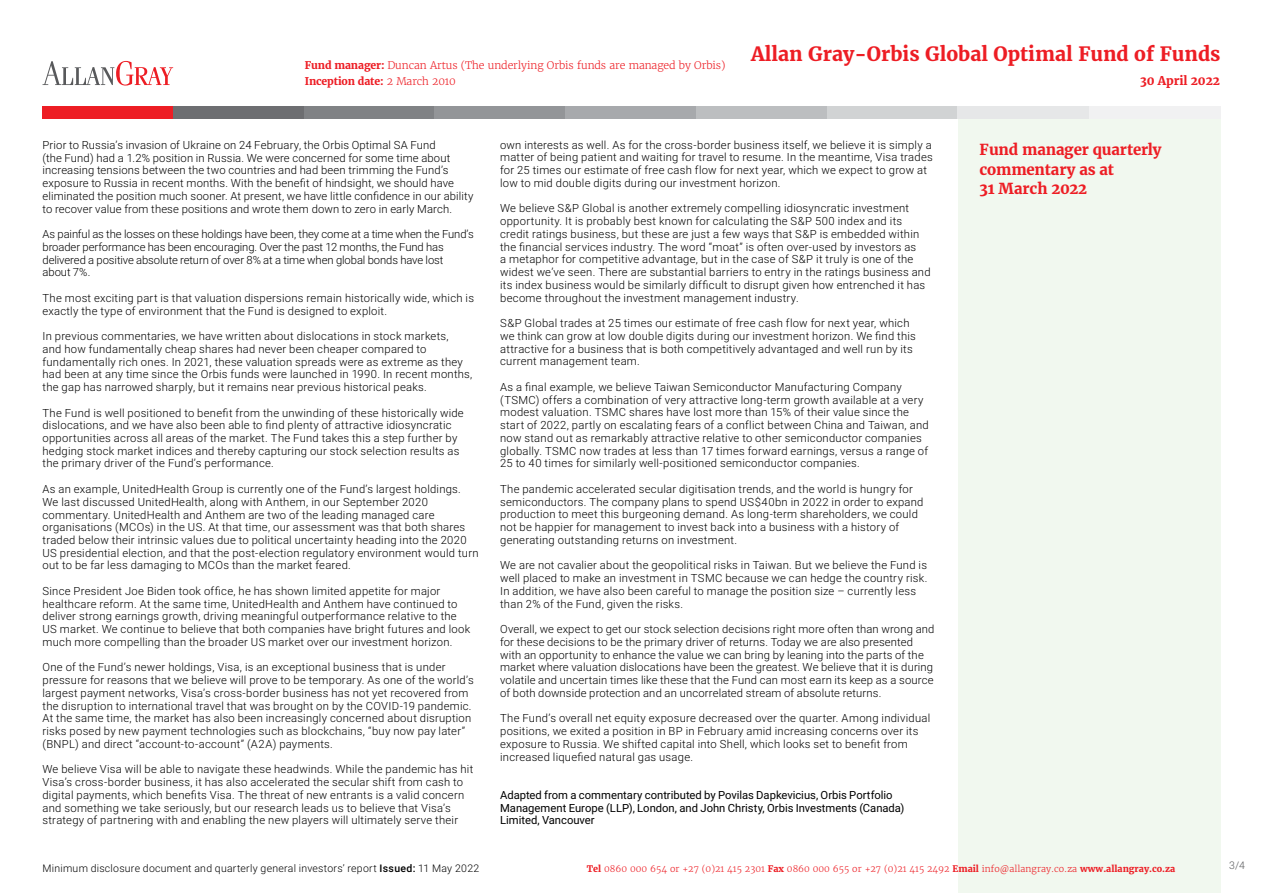
<style>
.page{position:relative;width:1263px;height:893px;background:#fff}
.page>*{position:absolute;margin:0;border:0;box-sizing:border-box;transform-origin:0 0}
.t1{font:700 19.5px "Merriweather";color:#ed1d24}
.t2{font:700 15px/19.5px "Merriweather";letter-spacing:-.01em;color:#ed1d24}
.t3{font:700 12px "Merriweather";letter-spacing:-.01em;color:#ed1d24}
.t4{font:300 11.25px/12.8px "Roboto";letter-spacing:.02em;color:#000}
.t5{font:300 11.25px/12.8px "Roboto";letter-spacing:-.005em;color:#000}
.t6{font:11.25px/12.8px "Roboto";color:#000}
.t7{font:300 10.5px/16.5px "Merriweather";letter-spacing:-.01em;color:#ed1d24}
.t8{font:300 10.5px "Roboto";letter-spacing:.025em;color:#000}
.t9{font:300 10.5px "Roboto";color:#58595b}
.t10{font:300 9px "Merriweather";color:#ed1d24}
.s1{font-weight:700}
.s2{font-weight:500}
</style>
<div class="page">
<div style="left:958px;top:119px;width:262px;height:774px;background:#f1f8ef"></div>
<div style="left:43px;top:106px;width:131px;height:13px;background:#ed1d24"></div>
<div style="left:1089px;top:106px;width:131px;height:13px;background:#f1f1f2"></div>
<div style="left:173px;top:106px;width:132px;height:13px;background:#6d6e71"></div>
<div style="left:304px;top:106px;width:131px;height:13px;background:#808285"></div>
<div style="left:435px;top:106px;width:131px;height:13px;background:#939598"></div>
<div style="left:565px;top:106px;width:132px;height:13px;background:#a7a9ac"></div>
<div style="left:696px;top:106px;width:132px;height:13px;background:#bcbec0"></div>
<div style="left:827px;top:106px;width:131px;height:13px;background:#d1d3d4"></div>
<div style="left:958px;top:106px;width:131px;height:13px;background:#e6e7e8"></div>
<svg style="left:43px;top:61px;width:130px;height:25px"></svg>
<p class="t7" style="left:305px;top:57px;width:422px"><span class="s1">Fund manager:</span> Duncan Artus (The underlying Orbis funds are managed by Orbis)<br><span class="s1">Inception date:</span> 2 March 2010</p>
<h1 class="t1" style="left:751px;top:41px;width:471px">Allan Gray-Orbis Global Optimal Fund of Funds</h1>
<p class="t3" style="left:1140px;top:73px;width:81px">30 April 2022</p>
<p class="t4" style="left:43px;top:138px;width:432px">Prior to Russia’s invasion of Ukraine on 24 February, the Orbis Optimal SA Fund<br>(the Fund) had a 1.2% position in Russia. We were concerned for some time about increasing tensions between the two countries and had been trimming the Fund’s exposure to Russia in recent months. With the benefit of hindsight, we should have eliminated the position much sooner. At present, we have little confidence in our ability to recover value from these positions and wrote them down to zero in early March.</p>
<p class="t5" style="left:43px;top:227px;width:433px">As painful as the losses on these holdings have been, they come at a time when the Fund’s broader performance has been encouraging. Over the past 12 months, the Fund has delivered a positive absolute return of over 8% at a time when global bonds have lost about 7%.</p>
<p class="t4" style="left:43px;top:291px;width:433px">The most exciting part is that valuation dispersions remain historically wide, which is exactly the type of environment that the Fund is designed to exploit.</p>
<p class="t4" style="left:43px;top:329px;width:431px">In previous commentaries, we have written about dislocations in stock markets,<br>and how fundamentally cheap shares had never been cheaper compared to fundamentally rich ones. In 2021, these valuation spreads were as extreme as they had been at any time since the Orbis funds were launched in 1990. In recent months, the gap has narrowed sharply, but it remains near previous historical peaks.</p>
<p class="t4" style="left:43px;top:406px;width:423px">The Fund is well positioned to benefit from the unwinding of these historically wide dislocations, and we have also been able to find plenty of attractive idiosyncratic opportunities across all areas of the market. The Fund takes this a step further by hedging stock market indices and thereby capturing our stock selection results as the primary driver of the Fund’s performance.</p>
<p class="t4" style="left:43px;top:482px;width:438px">As an example, UnitedHealth Group is currently one of the Fund’s largest holdings.<br>We last discussed UnitedHealth, along with Anthem, in our September 2020 commentary. UnitedHealth and Anthem are two of the leading managed care organisations (MCOs) in the US. At that time, our assessment was that both shares traded below their intrinsic values due to political uncertainty heading into the 2020<br>US presidential election, and that the post-election regulatory environment would turn out to be far less damaging to MCOs than the market feared.</p>
<p class="t4" style="left:43px;top:584px;width:429px">Since President Joe Biden took office, he has shown limited appetite for major healthcare reform. At the same time, UnitedHealth and Anthem have continued to deliver strong earnings growth, driving meaningful outperformance relative to the US market. We continue to believe that both companies have bright futures and look much more compelling than the broader US market over our investment horizon.</p>
<p class="t4" style="left:43px;top:661px;width:433px">One of the Fund’s newer holdings, Visa, is an exceptional business that is under pressure for reasons that we believe will prove to be temporary. As one of the world’s largest payment networks, Visa’s cross-border business has not yet recovered from the disruption to international travel that was brought on by the COVID-19 pandemic.<br>At the same time, the market has also been increasingly concerned about disruption risks posed by new payment technologies such as blockchains, “buy now pay later” (BNPL) and direct “account-to-account” (A2A) payments.</p>
<p class="t4" style="left:43px;top:763px;width:432px">We believe Visa will be able to navigate these headwinds. While the pandemic has hit Visa’s cross-border business, it has also accelerated the secular shift from cash to digital payments, which benefits Visa. The threat of new entrants is a valid concern and something we take seriously, but our research leads us to believe that Visa’s strategy of partnering with and enabling the new players will ultimately serve their</p>
<p class="t4" style="left:500px;top:138px;width:434px">own interests as well. As for the cross-border business itself, we believe it is simply a matter of being patient and waiting for travel to resume. In the meantime, Visa trades for 25 times our estimate of free cash flow for next year, which we expect to grow at low to mid double digits during our investment horizon.</p>
<p class="t4" style="left:500px;top:202px;width:432px">We believe S&amp;P Global is another extremely compelling idiosyncratic investment opportunity. It is probably best known for calculating the S&amp;P 500 index and its credit ratings business, but these are just a few ways that S&amp;P is embedded within the financial services industry. The word “moat” is often over-used by investors as<br>a metaphor for competitive advantage, but in the case of S&amp;P it truly is one of the widest we’ve seen. There are substantial barriers to entry in the ratings business and its index business would be similarly difficult to disrupt given how entrenched it has become throughout the investment management industry.</p>
<p class="t4" style="left:500px;top:316px;width:417px">S&amp;P Global trades at 25 times our estimate of free cash flow for next year, which we think can grow at low double digits during our investment horizon. We find this attractive for a business that is both competitively advantaged and well run by its current management team.</p>
<p class="t4" style="left:500px;top:380px;width:430px">As a final example, we believe Taiwan Semiconductor Manufacturing Company (TSMC) offers a combination of very attractive long-term growth available at a very modest valuation. TSMC shares have lost more than 15% of their value since the start of 2022, partly on escalating fears of a conflict between China and Taiwan, and now stand out as remarkably attractive relative to other semiconductor companies globally. TSMC now trades at less than 17 times forward earnings, versus a range of 25 to 40 times for similarly well-positioned semiconductor companies.</p>
<p class="t4" style="left:500px;top:482px;width:425px">The pandemic accelerated secular digitisation trends, and the world is hungry for semiconductors. The company plans to spend US$40bn in 2022 in order to expand production to meet this burgeoning demand. As long-term shareholders, we could not be happier for management to invest back into a business with a history of generating outstanding returns on investment.</p>
<p class="t4" style="left:500px;top:559px;width:429px">We are not cavalier about the geopolitical risks in Taiwan. But we believe the Fund is well placed to make an investment in TSMC because we can hedge the country risk.<br>In addition, we have also been careful to manage the position size – currently less than 2% of the Fund, given the risks.</p>
<p class="t4" style="left:500px;top:622px;width:436px">Overall, we expect to get our stock selection decisions right more often than wrong and for these decisions to be the primary driver of returns. Today we are also presented with an opportunity to enhance the value we can bring by leaning into the parts of the market where valuation dislocations have been the greatest. We believe that it is during volatile and uncertain times like these that the Fund can most earn its keep as a source of both downside protection and an uncorrelated stream of absolute returns.</p>
<p class="t4" style="left:500px;top:712px;width:431px">The Fund’s overall net equity exposure decreased over the quarter. Among individual positions, we exited a position in BP in February amid increasing concerns over its exposure to Russia. We shifted capital into Shell, which looks set to benefit from increased liquefied natural gas usage.</p>
<p class="t6" style="left:500px;top:788px;width:406px">Adapted from a commentary contributed by Povilas Dapkevicius, Orbis Portfolio<br>Management Europe (LLP), London, and John Christy, Orbis Investments (Canada)<br>Limited, Vancouver</p>
<h2 class="t2" style="left:980px;top:140px;width:183px">Fund manager quarterly commentary as at<br>31 March 2022</h2>
<p class="t8" style="left:43px;top:861px;width:438px">Minimum disclosure document and quarterly general investors’ report <span class="s2">Issued:</span> 11 May 2022</p>
<p class="t9" style="left:1229px;top:857px;width:17px">3/4</p>
<p class="t10" style="left:587px;top:863px;width:590px"><span class="s1">Tel</span> 0860 000 654 or +27 (0)21 415 2301 <span class="s1">Fax</span> 0860 000 655 or +27 (0)21 415 2492 <span class="s1">Email</span> info@allangray.co.za <span class="s1">www.allangray.co.za</span></p>
</div>
